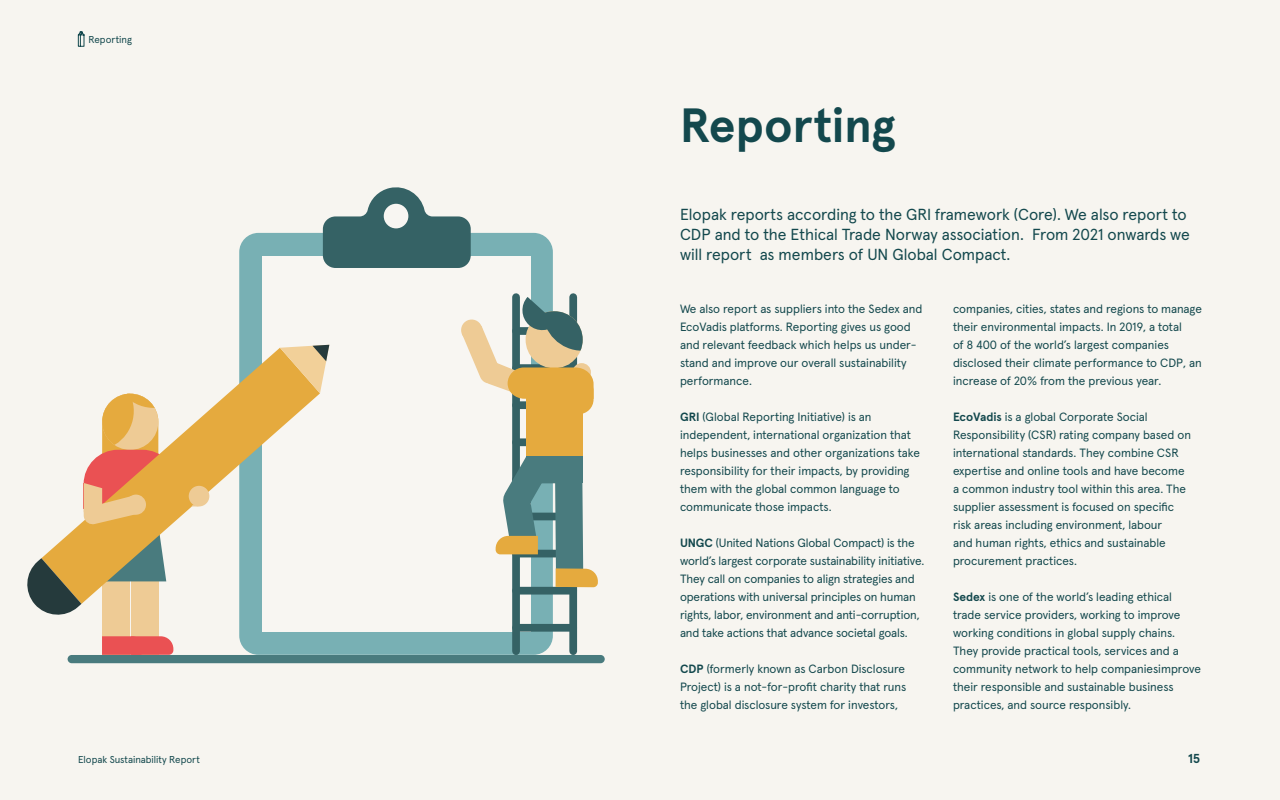
<style>
.page{position:relative;width:1280px;height:800px;background:#f7f5f0}
.page>*{position:absolute;margin:0;border:0;box-sizing:border-box;transform-origin:0 0}
.t1{font:700 48px "Apercu Pro";color:#13484d}
.t2{font:16px/20px "Apercu Pro";color:#13484d}
.t3{font:700 13px "Apercu Pro";color:#13484d}
.t4{font:12px/18px "Apercu Pro";color:#13484d}
.t5{font:10px "Apercu Pro";color:#13484d}
.s1{font-weight:700}
</style>
<div class="page">
<div style="left:239px;top:233px;width:314px;height:422px;background:#78b0b4;border-radius:19px"></div>
<div style="left:262px;top:256px;width:268px;height:375px;background:#f8f6f2"></div>
<svg style="left:323px;top:187px;width:148px;height:81px"></svg>
<div style="left:384px;top:204px;width:24px;height:24px;background:#f8f6f2;border-radius:50%"></div>
<div style="left:102px;top:538px;width:27px;height:117px;background:#eecb95"></div>
<div style="left:131px;top:538px;width:27px;height:117px;background:#eecb95"></div>
<svg style="left:102px;top:636px;width:71px;height:19px"></svg>
<svg style="left:126px;top:348px;width:194px;height:256px"></svg>
<svg style="left:280px;top:345px;width:49px;height:48px;background:#e1bd7b"></svg>
<div style="left:189px;top:486px;width:20px;height:20px;background:#eecb95;border-radius:10px"></div>
<svg style="left:27px;top:394px;width:150px;height:224px"></svg>
<div style="left:512px;top:297px;width:8px;height:354px;background:#356265"></div>
<div style="left:569px;top:297px;width:8px;height:354px;background:#356265"></div>
<div style="left:516px;top:624px;width:57px;height:8px;background:#356265"></div>
<div style="left:516px;top:587px;width:57px;height:8px;background:#356265"></div>
<div style="left:516px;top:401px;width:57px;height:8px;background:#356265"></div>
<div style="left:526px;top:376px;width:56px;height:79px;background:#e5aa3e"></div>
<svg style="left:495px;top:423px;width:103px;height:164px"></svg>
<svg style="left:461px;top:297px;width:133px;height:102px"></svg>
<div style="left:564px;top:376px;width:30px;height:38px;background:#e5aa3e;border-radius:15px"></div>
<div style="left:68px;top:655px;width:537px;height:8px;background:#497b7e;border-radius:4px"></div>
<svg style="left:78px;top:31px;width:7px;height:16px"></svg>
<p class="t5" style="left:89px;top:32px;width:45px">Reporting</p>
<h1 class="t1" style="left:680px;top:88px;width:217px">Reporting</h1>
<h2 class="t2" style="left:680px;top:203px;width:512px">Elopak reports according to the GRI framework (Core). We also report to<br>CDP and to the Ethical Trade Norway association. From 2021 onwards we will report as members of UN Global Compact.</h2>
<p class="t4" style="left:680px;top:299px;width:244px">We also report as suppliers into the Sedex and EcoVadis platforms. Reporting gives us good and relevant feedback which helps us under&shy;stand and improve our overall sustainability performance.</p>
<p class="t4" style="left:680px;top:407px;width:241px"><span class="s1">GRI</span> (Global Reporting Initiative) is an independent, international organization that helps businesses and other organizations take responsibility for their impacts, by providing them with the global common language to communicate those impacts.</p>
<p class="t4" style="left:680px;top:533px;width:246px"><span class="s1">UNGC</span> (United Nations Global Compact) is the world’s largest corporate sustainability initiative.<br>They call on companies to align strategies and operations with universal principles on human rights, labor, environment and anti-corruption, and take actions that advance societal goals.</p>
<p class="t4" style="left:680px;top:659px;width:228px;text-align:justify"><span class="s1">CDP</span> (formerly known as Carbon Disclosure Project) is a not-for-profit charity that runs the global disclosure system for investors,</p>
<p class="t4" style="left:953px;top:299px;width:250px">companies, cities, states and regions to manage their environmental impacts. In 2019, a total<br>of 8 400 of the world’s largest companies disclosed their climate performance to CDP, an increase of 20% from the previous year.</p>
<p class="t4" style="left:953px;top:407px;width:240px"><span class="s1">EcoVadis</span> is a global Corporate Social Responsibility (CSR) rating company based on international standards. They combine CSR expertise and online tools and have become a common industry tool within this area. The supplier assessment is focused on specific risk areas including environment, labour<br>and human rights, ethics and sustainable procurement practices.</p>
<p class="t4" style="left:953px;top:587px;width:250px"><span class="s1">Sedex</span> is one of the world’s leading ethical trade service providers, working to improve working conditions in global supply chains.<br>They provide practical tools, services and a community network to help companiesimprove their responsible and sustainable business practices, and source responsibly.</p>
<p class="t5" style="left:78px;top:751px;width:123px">Elopak Sustainability Report</p>
<p class="t3" style="left:1188px;top:748px;width:13px">15</p>
</div>
